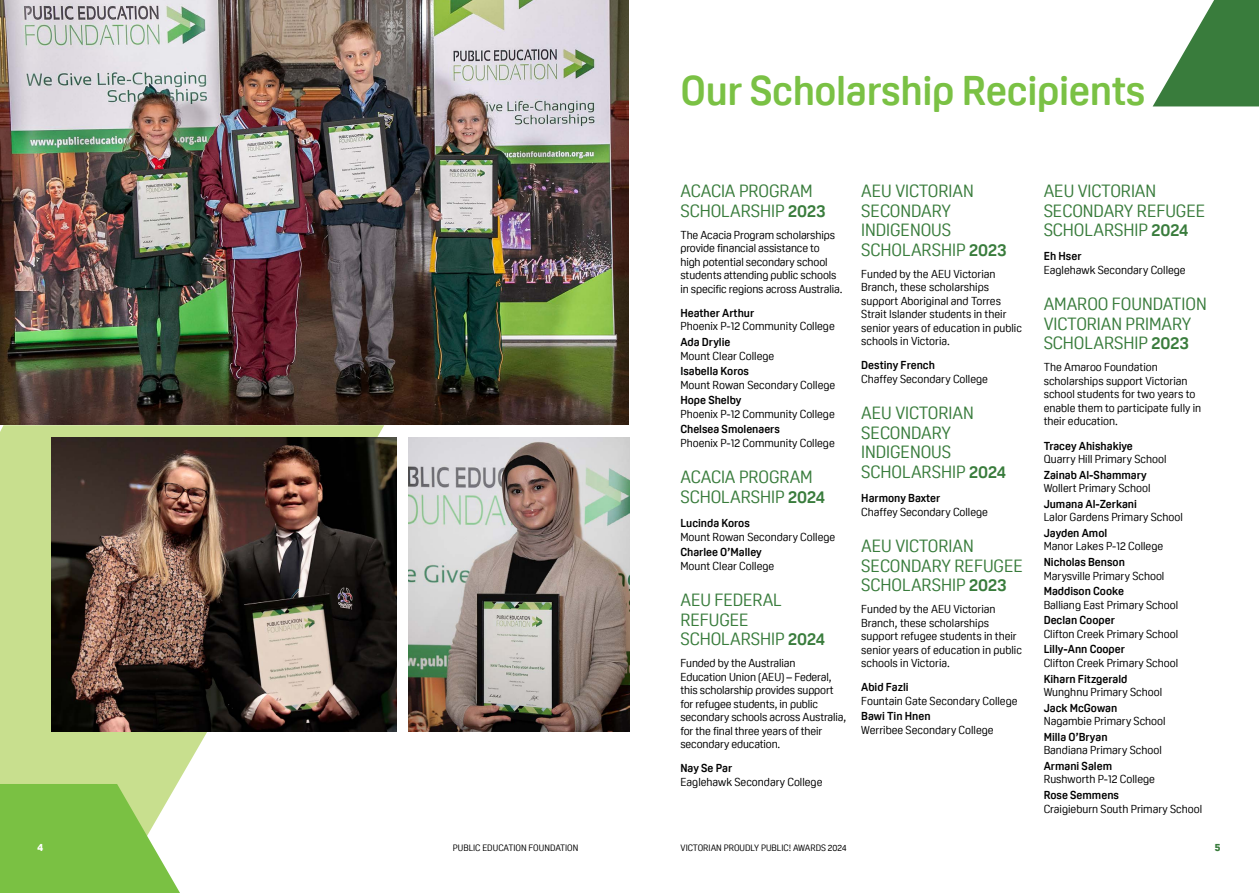
<style>
.page{position:relative;width:1259px;height:893px;background:#fff}
.page>*{position:absolute;margin:0;border:0;box-sizing:border-box;transform-origin:0 0}
.t1{font:700 40.5px "Oscine";letter-spacing:-.01em;color:#7ac144}
.t2{font:17.25px/19.5px "Oscine";letter-spacing:-.005em;color:#397c3c}
.t3{font:11.25px/13.5px "Oscine";color:#000}
.t4{font:700 11.25px "Oscine";color:#000}
.t5{font:800 10.5px "Oscine";color:#fff}
.t6{font:800 10.5px "Oscine";color:#397c3c}
.t7{font:9px "Oscine";color:#000}
.s1{font-weight:700}
</style>
<div class="page">
<svg style="left:0;top:425px;width:384px;height:359px;fill:#c8df8e"></svg>
<img style="left:51px;top:438px;width:346px;height:293px">
<img style="left:0;top:0;width:629px;height:424px">
<img style="left:408px;top:438px;width:221px;height:293px">
<svg style="left:1153px;top:0;width:106px;height:106px"></svg>
<svg style="left:0;top:784px;width:180px;height:109px;background:#8bc859"></svg>
<h1 class="t1" style="left:680px;top:68px;width:466px">Our Scholarship Recipients</h1>
<h2 class="t2" style="left:680px;top:181px;width:147px">ACACIA PROGRAM<br>SCHOLARSHIP <span class="s1">2023</span></h2>
<p class="t3" style="left:680px;top:228px;width:163px">The Acacia Program scholarships provide financial assistance to high potential secondary school students attending public schools in specific regions across Australia.</p>
<p class="t4" style="left:680px;top:307px;width:75px">Heather Arthur</p>
<p class="t3" style="left:680px;top:320px;width:156px">Phoenix P-12 Community College</p>
<p class="t4" style="left:680px;top:336px;width:52px">Ada Drylie</p>
<p class="t3" style="left:680px;top:349px;width:95px">Mount Clear College</p>
<p class="t4" style="left:680px;top:365px;width:70px">Isabella Koros</p>
<p class="t3" style="left:680px;top:378px;width:156px">Mount Rowan Secondary College</p>
<p class="t4" style="left:680px;top:394px;width:63px">Hope Shelby</p>
<p class="t3" style="left:680px;top:407px;width:156px">Phoenix P-12 Community College</p>
<p class="t4" style="left:680px;top:423px;width:101px">Chelsea Smolenaers</p>
<p class="t3" style="left:680px;top:436px;width:156px">Phoenix P-12 Community College</p>
<h2 class="t2" style="left:680px;top:468px;width:146px">ACACIA PROGRAM<br>SCHOLARSHIP <span class="s1">2024</span></h2>
<p class="t4" style="left:680px;top:517px;width:71px">Lucinda Koros</p>
<p class="t3" style="left:680px;top:530px;width:156px">Mount Rowan Secondary College</p>
<p class="t4" style="left:680px;top:546px;width:83px">Charlee O’Malley</p>
<p class="t3" style="left:680px;top:559px;width:95px">Mount Clear College</p>
<h2 class="t2" style="left:680px;top:590px;width:146px">AEU FEDERAL<br>REFUGEE<br>SCHOLARSHIP <span class="s1">2024</span></h2>
<p class="t3" style="left:680px;top:656px;width:167px">Funded by the Australian<br>Education Union (AEU) – Federal, this scholarship provides support for refugee students, in public secondary schools across Australia, for the final three years of their secondary education.</p>
<p class="t4" style="left:680px;top:762px;width:53px">Nay Se Par</p>
<p class="t3" style="left:680px;top:775px;width:143px">Eaglehawk Secondary College</p>
<h2 class="t2" style="left:861px;top:181px;width:147px">AEU VICTORIAN<br>SECONDARY<br>INDIGENOUS<br>SCHOLARSHIP <span class="s1">2023</span></h2>
<p class="t3" style="left:861px;top:267px;width:162px">Funded by the AEU Victorian<br>Branch, these scholarships support Aboriginal and Torres<br>Strait Islander students in their senior years of education in public schools in Victoria.</p>
<p class="t4" style="left:861px;top:359px;width:75px">Destiny French</p>
<p class="t3" style="left:861px;top:372px;width:128px">Chaffey Secondary College</p>
<h2 class="t2" style="left:861px;top:404px;width:146px">AEU VICTORIAN<br>SECONDARY<br>INDIGENOUS<br>SCHOLARSHIP <span class="s1">2024</span></h2>
<p class="t4" style="left:861px;top:492px;width:80px">Harmony Baxter</p>
<p class="t3" style="left:861px;top:505px;width:128px">Chaffey Secondary College</p>
<h2 class="t2" style="left:861px;top:536px;width:163px">AEU VICTORIAN<br>SECONDARY REFUGEE<br>SCHOLARSHIP <span class="s1">2023</span></h2>
<p class="t3" style="left:861px;top:602px;width:162px">Funded by the AEU Victorian<br>Branch, these scholarships support refugee students in their senior years of education in public schools in Victoria.</p>
<p class="t4" style="left:861px;top:681px;width:49px">Abid Fazli</p>
<p class="t3" style="left:861px;top:694px;width:158px">Fountain Gate Secondary College</p>
<p class="t4" style="left:861px;top:710px;width:71px">Bawi Tin Hnen</p>
<p class="t3" style="left:861px;top:723px;width:134px">Werribee Secondary College</p>
<h2 class="t2" style="left:1043px;top:181px;width:163px">AEU VICTORIAN<br>SECONDARY REFUGEE<br>SCHOLARSHIP <span class="s1">2024</span></h2>
<p class="t4" style="left:1043px;top:250px;width:39px">Eh Hser</p>
<p class="t3" style="left:1043px;top:263px;width:143px">Eaglehawk Secondary College</p>
<h2 class="t2" style="left:1043px;top:295px;width:165px">AMAROO FOUNDATION<br>VICTORIAN PRIMARY<br>SCHOLARSHIP <span class="s1">2023</span></h2>
<p class="t3" style="left:1043px;top:361px;width:159px">The Amaroo Foundation scholarships support Victorian school students for two years to enable them to participate fully in their education.</p>
<p class="t4" style="left:1043px;top:439px;width:91px">Tracey Ahishakiye</p>
<p class="t3" style="left:1043px;top:452px;width:124px">Quarry Hill Primary School</p>
<p class="t4" style="left:1043px;top:468px;width:105px">Zainab Al-Shammary</p>
<p class="t3" style="left:1043px;top:481px;width:108px">Wollert Primary School</p>
<p class="t4" style="left:1043px;top:497px;width:95px">Jumana Al-Zerkani</p>
<p class="t3" style="left:1043px;top:511px;width:141px">Lalor Gardens Primary School</p>
<p class="t4" style="left:1043px;top:527px;width:65px">Jayden Amol</p>
<p class="t3" style="left:1043px;top:540px;width:121px">Manor Lakes P-12 College</p>
<p class="t4" style="left:1043px;top:556px;width:83px">Nicholas Benson</p>
<p class="t3" style="left:1043px;top:569px;width:122px">Marysville Primary School</p>
<p class="t4" style="left:1043px;top:585px;width:82px">Maddison Cooke</p>
<p class="t3" style="left:1043px;top:598px;width:136px">Balliang East Primary School</p>
<p class="t4" style="left:1043px;top:614px;width:73px">Declan Cooper</p>
<p class="t3" style="left:1043px;top:627px;width:136px">Clifton Creek Primary School</p>
<p class="t4" style="left:1043px;top:643px;width:83px">Lilly-Ann Cooper</p>
<p class="t3" style="left:1043px;top:656px;width:136px">Clifton Creek Primary School</p>
<p class="t4" style="left:1043px;top:672px;width:85px">Kiharn Fitzgerald</p>
<p class="t3" style="left:1043px;top:685px;width:120px">Wunghnu Primary School</p>
<p class="t4" style="left:1043px;top:701px;width:75px">Jack McGowan</p>
<p class="t3" style="left:1043px;top:714px;width:123px">Nagambie Primary School</p>
<p class="t4" style="left:1043px;top:730px;width:65px">Milla O’Bryan</p>
<p class="t3" style="left:1043px;top:744px;width:120px">Bandiana Primary School</p>
<p class="t4" style="left:1043px;top:760px;width:70px">Armani Salem</p>
<p class="t3" style="left:1043px;top:773px;width:113px">Rushworth P-12 College</p>
<p class="t4" style="left:1043px;top:789px;width:77px">Rose Semmens</p>
<p class="t3" style="left:1043px;top:802px;width:160px">Craigieburn South Primary School</p>
<p class="t7" style="left:680px;top:842px;width:168px">VICTORIAN PROUDLY PUBLIC! AWARDS 2024</p>
<p class="t5" style="left:37px;top:841px;width:8px">4</p>
<p class="t7" style="left:453px;top:842px;width:127px">PUBLIC EDUCATION FOUNDATION</p>
<p class="t6" style="left:1214px;top:841px;width:7px">5</p>
</div>
